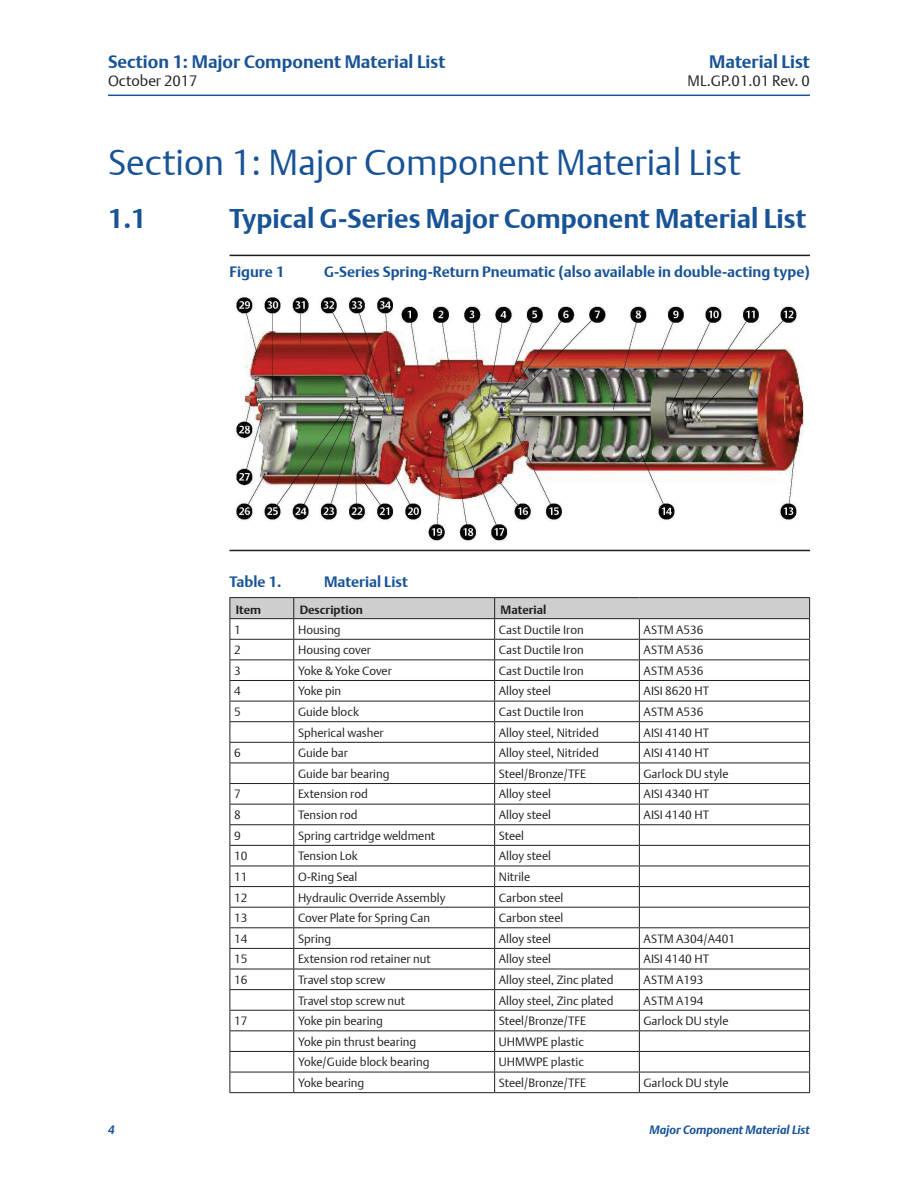
<style>
.page{position:relative;width:918px;height:1188px;background:#fff}
.page>*{position:absolute;margin:0;border:0;box-sizing:border-box;transform-origin:0 0}
.t1{font:36px "DTL Argo T Light";color:#185397}
.t2{font:700 27px "DTL Argo T";color:#185397}
.t3{font:700 18px "DTL Argo T";color:#185397}
._03_Figure_title{font:700 15px "DTL Argo T";color:#185397}
.t4{font:15px "DTL Argo T Light";color:#231f20}
._05_Table_title{font:700 15px "DTL Argo T";color:#185397}
._05_Tabel_Cell_body{font:12px "DTL Argo T Light";color:#231f20}
.t5{font:italic 700 12px "DTL Argo T";letter-spacing:-.005em;color:#185397}
._05_Tabel_column_hea{font:700 12px "DTL Argo T";color:#231f20}
</style>
<div class="page">
<hr style="left:108px;top:95px;width:702px;height:1px;background:#185397">
<hr style="left:230px;top:255px;width:580px;height:1px;background:#231f20">
<hr style="left:230px;top:550px;width:580px;height:1px;background:#231f20">
<img style="left:235px;top:297px;width:569px;height:245px">
<hr style="left:230px;top:597px;width:64px;height:1px;background:#231f20">
<hr style="left:294px;top:597px;width:201px;height:1px;background:#231f20">
<hr style="left:495px;top:597px;width:144px;height:1px;background:#231f20">
<hr style="left:639px;top:597px;width:171px;height:1px;background:#231f20">
<svg style="left:230px;top:598px;width:580px;height:494px"></svg>
<hr style="left:230px;top:1092px;width:64px;height:1px;background:#231f20">
<hr style="left:294px;top:1092px;width:201px;height:1px;background:#231f20">
<hr style="left:495px;top:1092px;width:144px;height:1px;background:#231f20">
<hr style="left:639px;top:1092px;width:171px;height:1px;background:#231f20">
<h3 class="t3" style="left:108px;top:51px;width:339px">Section 1: Major Component Material List</h3>
<p class="t4" style="left:108px;top:72px;width:91px">October 2017</p>
<h3 class="t3" style="left:709px;top:51px;width:102px">Material List</h3>
<p class="t4" style="left:688px;top:72px;width:124px">ML.GP.01.01 Rev. 0</p>
<p class="t1" style="left:108px;top:141px;width:634px">Section 1: Major Component Material List</p>
<p class="t2" style="left:108px;top:203px;width:40px">1.1</p>
<p class="t2" style="left:230px;top:203px;width:578px">Typical G-Series Major Component Material List</p>
<p class="_03_Figure_title" style="left:230px;top:263px;width:57px">Figure 1</p>
<p class="_03_Figure_title" style="left:324px;top:263px;width:488px">G-Series Spring-Return Pneumatic (also available in double-acting type)</p>
<p class="t5" style="left:108px;top:1123px;width:8px">4</p>
<p class="_05_Table_title" style="left:230px;top:573px;width:54px">Table 1.</p>
<p class="_05_Table_title" style="left:324px;top:573px;width:85px">Material List</p>
<p class="_05_Tabel_column_hea" style="left:236px;top:603px;width:27px">Item</p>
<p class="_05_Tabel_column_hea" style="left:300px;top:603px;width:65px">Description</p>
<p class="_05_Tabel_column_hea" style="left:501px;top:603px;width:47px">Material</p>
<p class="_05_Tabel_Cell_body" style="left:234px;top:622px;width:8px">1</p>
<p class="_05_Tabel_Cell_body" style="left:298px;top:622px;width:44px">Housing</p>
<p class="_05_Tabel_Cell_body" style="left:499px;top:622px;width:86px">Cast Ductile Iron</p>
<p class="_05_Tabel_Cell_body" style="left:644px;top:622px;width:61px">ASTM A536</p>
<p class="_05_Tabel_Cell_body" style="left:234px;top:643px;width:8px">2</p>
<p class="_05_Tabel_Cell_body" style="left:298px;top:643px;width:74px">Housing cover</p>
<p class="_05_Tabel_Cell_body" style="left:499px;top:643px;width:86px">Cast Ductile Iron</p>
<p class="_05_Tabel_Cell_body" style="left:644px;top:643px;width:61px">ASTM A536</p>
<p class="_05_Tabel_Cell_body" style="left:234px;top:663px;width:8px">3</p>
<p class="_05_Tabel_Cell_body" style="left:298px;top:663px;width:95px">Yoke &amp; Yoke Cover</p>
<p class="_05_Tabel_Cell_body" style="left:499px;top:663px;width:86px">Cast Ductile Iron</p>
<p class="_05_Tabel_Cell_body" style="left:644px;top:663px;width:61px">ASTM A536</p>
<p class="_05_Tabel_Cell_body" style="left:234px;top:684px;width:8px">4</p>
<p class="_05_Tabel_Cell_body" style="left:298px;top:684px;width:45px">Yoke pin</p>
<p class="_05_Tabel_Cell_body" style="left:499px;top:684px;width:54px">Alloy steel</p>
<p class="_05_Tabel_Cell_body" style="left:644px;top:684px;width:67px">AISI 8620 HT</p>
<p class="_05_Tabel_Cell_body" style="left:234px;top:705px;width:8px">5</p>
<p class="_05_Tabel_Cell_body" style="left:298px;top:705px;width:62px">Guide block</p>
<p class="_05_Tabel_Cell_body" style="left:499px;top:705px;width:86px">Cast Ductile Iron</p>
<p class="_05_Tabel_Cell_body" style="left:644px;top:705px;width:61px">ASTM A536</p>
<p class="_05_Tabel_Cell_body" style="left:298px;top:725px;width:87px">Spherical washer</p>
<p class="_05_Tabel_Cell_body" style="left:499px;top:725px;width:102px">Alloy steel, Nitrided</p>
<p class="_05_Tabel_Cell_body" style="left:644px;top:725px;width:67px">AISI 4140 HT</p>
<p class="_05_Tabel_Cell_body" style="left:234px;top:746px;width:8px">6</p>
<p class="_05_Tabel_Cell_body" style="left:298px;top:746px;width:51px">Guide bar</p>
<p class="_05_Tabel_Cell_body" style="left:499px;top:746px;width:102px">Alloy steel, Nitrided</p>
<p class="_05_Tabel_Cell_body" style="left:644px;top:746px;width:67px">AISI 4140 HT</p>
<p class="_05_Tabel_Cell_body" style="left:298px;top:766px;width:93px">Guide bar bearing</p>
<p class="_05_Tabel_Cell_body" style="left:499px;top:766px;width:89px">Steel/Bronze/TFE</p>
<p class="_05_Tabel_Cell_body" style="left:644px;top:766px;width:87px">Garlock DU style</p>
<p class="_05_Tabel_Cell_body" style="left:234px;top:787px;width:8px">7</p>
<p class="_05_Tabel_Cell_body" style="left:298px;top:787px;width:71px">Extension rod</p>
<p class="_05_Tabel_Cell_body" style="left:499px;top:787px;width:54px">Alloy steel</p>
<p class="_05_Tabel_Cell_body" style="left:644px;top:787px;width:67px">AISI 4340 HT</p>
<p class="_05_Tabel_Cell_body" style="left:234px;top:808px;width:8px">8</p>
<p class="_05_Tabel_Cell_body" style="left:298px;top:808px;width:61px">Tension rod</p>
<p class="_05_Tabel_Cell_body" style="left:499px;top:808px;width:54px">Alloy steel</p>
<p class="_05_Tabel_Cell_body" style="left:644px;top:808px;width:67px">AISI 4140 HT</p>
<p class="_05_Tabel_Cell_body" style="left:234px;top:828px;width:8px">9</p>
<p class="_05_Tabel_Cell_body" style="left:298px;top:828px;width:139px">Spring cartridge weldment</p>
<p class="_05_Tabel_Cell_body" style="left:499px;top:828px;width:27px">Steel</p>
<p class="_05_Tabel_Cell_body" style="left:234px;top:849px;width:15px">10</p>
<p class="_05_Tabel_Cell_body" style="left:298px;top:849px;width:61px">Tension Lok</p>
<p class="_05_Tabel_Cell_body" style="left:499px;top:849px;width:54px">Alloy steel</p>
<p class="_05_Tabel_Cell_body" style="left:234px;top:870px;width:15px">11</p>
<p class="_05_Tabel_Cell_body" style="left:298px;top:870px;width:61px">O-Ring Seal</p>
<p class="_05_Tabel_Cell_body" style="left:499px;top:870px;width:33px">Nitrile</p>
<p class="_05_Tabel_Cell_body" style="left:234px;top:890px;width:15px">12</p>
<p class="_05_Tabel_Cell_body" style="left:298px;top:890px;width:149px">Hydraulic Override Assembly</p>
<p class="_05_Tabel_Cell_body" style="left:499px;top:890px;width:66px">Carbon steel</p>
<p class="_05_Tabel_Cell_body" style="left:234px;top:911px;width:15px">13</p>
<p class="_05_Tabel_Cell_body" style="left:298px;top:911px;width:134px">Cover Plate for Spring Can</p>
<p class="_05_Tabel_Cell_body" style="left:499px;top:911px;width:66px">Carbon steel</p>
<p class="_05_Tabel_Cell_body" style="left:234px;top:931px;width:15px">14</p>
<p class="_05_Tabel_Cell_body" style="left:298px;top:931px;width:35px">Spring</p>
<p class="_05_Tabel_Cell_body" style="left:499px;top:931px;width:54px">Alloy steel</p>
<p class="_05_Tabel_Cell_body" style="left:644px;top:931px;width:93px">ASTM A304/A401</p>
<p class="_05_Tabel_Cell_body" style="left:234px;top:952px;width:15px">15</p>
<p class="_05_Tabel_Cell_body" style="left:298px;top:952px;width:134px">Extension rod retainer nut</p>
<p class="_05_Tabel_Cell_body" style="left:499px;top:952px;width:54px">Alloy steel</p>
<p class="_05_Tabel_Cell_body" style="left:644px;top:952px;width:67px">AISI 4140 HT</p>
<p class="_05_Tabel_Cell_body" style="left:234px;top:973px;width:15px">16</p>
<p class="_05_Tabel_Cell_body" style="left:298px;top:973px;width:89px">Travel stop screw</p>
<p class="_05_Tabel_Cell_body" style="left:499px;top:973px;width:116px">Alloy steel, Zinc plated</p>
<p class="_05_Tabel_Cell_body" style="left:644px;top:973px;width:61px">ASTM A193</p>
<p class="_05_Tabel_Cell_body" style="left:298px;top:993px;width:109px">Travel stop screw nut</p>
<p class="_05_Tabel_Cell_body" style="left:499px;top:993px;width:116px">Alloy steel, Zinc plated</p>
<p class="_05_Tabel_Cell_body" style="left:644px;top:993px;width:61px">ASTM A194</p>
<p class="_05_Tabel_Cell_body" style="left:234px;top:1014px;width:15px">17</p>
<p class="_05_Tabel_Cell_body" style="left:298px;top:1014px;width:86px">Yoke pin bearing</p>
<p class="_05_Tabel_Cell_body" style="left:499px;top:1014px;width:89px">Steel/Bronze/TFE</p>
<p class="_05_Tabel_Cell_body" style="left:644px;top:1014px;width:87px">Garlock DU style</p>
<p class="_05_Tabel_Cell_body" style="left:298px;top:1034px;width:120px">Yoke pin thrust bearing</p>
<p class="_05_Tabel_Cell_body" style="left:499px;top:1034px;width:87px">UHMWPE plastic</p>
<p class="_05_Tabel_Cell_body" style="left:298px;top:1055px;width:133px">Yoke/Guide block bearing</p>
<p class="_05_Tabel_Cell_body" style="left:499px;top:1055px;width:87px">UHMWPE plastic</p>
<p class="_05_Tabel_Cell_body" style="left:298px;top:1076px;width:68px">Yoke bearing</p>
<p class="_05_Tabel_Cell_body" style="left:499px;top:1076px;width:89px">Steel/Bronze/TFE</p>
<p class="_05_Tabel_Cell_body" style="left:644px;top:1076px;width:87px">Garlock DU style</p>
<p class="t5" style="left:650px;top:1123px;width:162px">Major Component Material List</p>
</div>
